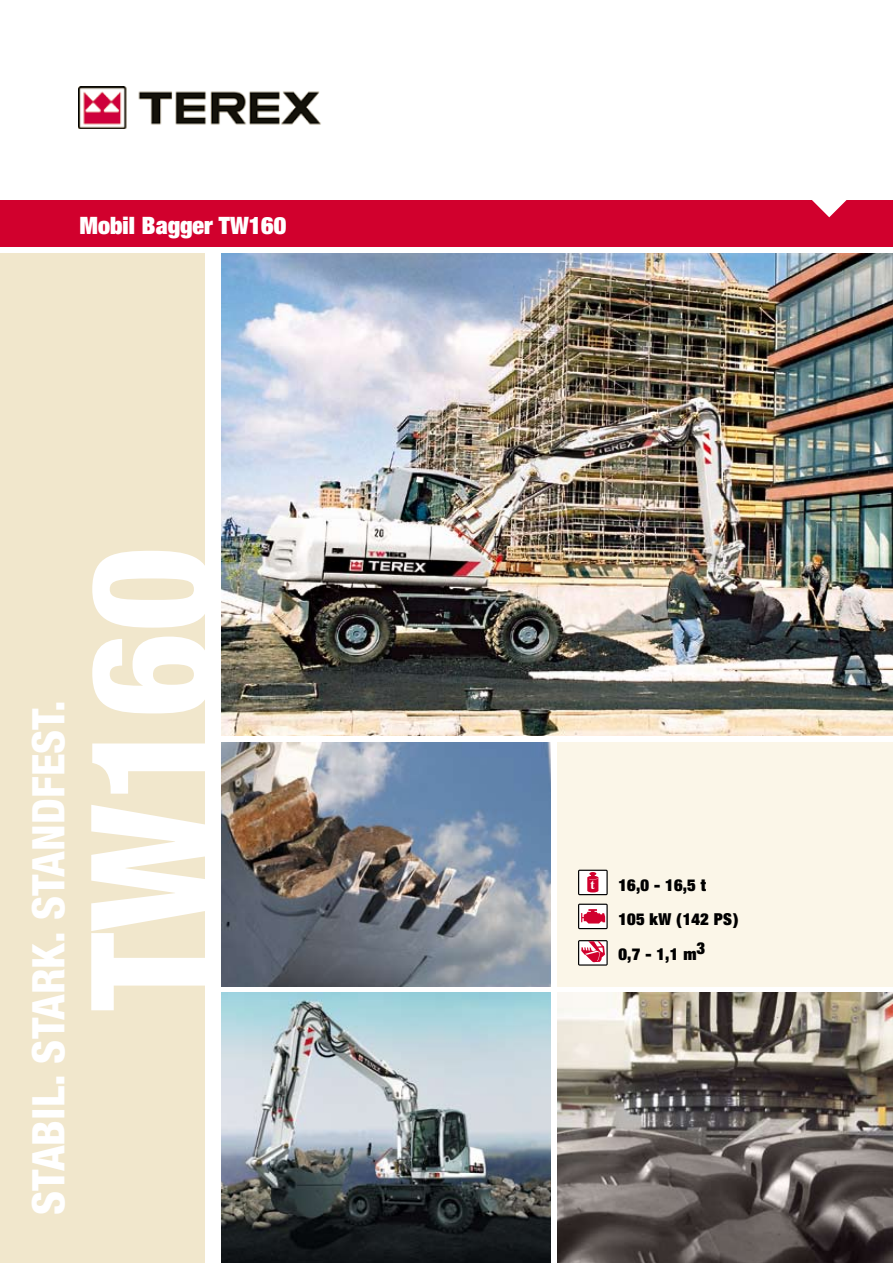
<style>
.page{position:relative;width:893px;height:1263px;background:#fff}
.page>*{position:absolute;margin:0;border:0;box-sizing:border-box;transform-origin:0 0}
.t1{font:800 condensed 165px "Helvetica Neue";color:#fff}
.t2{font:800 condensed 45px "Helvetica Neue";color:#fff}
.t3{font:900 expanded 24px "Helvetica Neue";color:#fff}
.t4{font:900 expanded 16.5px/34.5px "Helvetica Neue";letter-spacing:.01em;color:#000}
.t5{font:700 13.35px "Times";color:#fff}
</style>
<div class="page">
<div style="left:557px;top:742px;width:336px;height:244px;background:#fbf6e8"></div>
<div style="left:0;top:253px;width:205px;height:1010px;background:#f1e7cc"></div>
<div style="left:578px;top:870px;width:30px;height:25px;background:#828282;border-radius:2px"></div>
<div style="left:579px;top:871px;width:27px;height:23px;background:#fff"></div>
<svg style="left:587px;top:872px;width:11px;height:20px"></svg>
<div style="left:578px;top:904px;width:30px;height:25px;background:#828282;border-radius:2px"></div>
<div style="left:579px;top:905px;width:27px;height:23px;background:#fff"></div>
<svg style="left:581px;top:909px;width:24px;height:14px"></svg>
<svg style="left:578px;top:940px;width:30px;height:26px"></svg>
<div style="left:579px;top:941px;width:27px;height:23px;background:#fff"></div>
<svg style="left:579px;top:941px;width:26px;height:22px"></svg>
<div style="left:0;top:200px;width:893px;height:47px;background:#d1002d"></div>
<svg style="left:812px;top:200px;width:35px;height:17px"></svg>
<img style="left:78px;top:87px;width:243px;height:41px">
<img style="left:221px;top:993px;width:330px;height:270px">
<img style="left:557px;top:993px;width:336px;height:270px">
<img style="left:221px;top:742px;width:330px;height:244px">
<img style="left:221px;top:253px;width:672px;height:483px">
<h3 class="t3" style="left:80px;top:210px;width:208px">Mobil Bagger TW160</h3>
<h2 class="t2" style="left:21px;top:1215px;width:515px;rotate:-90deg">Stabil. Stark. Standfest.</h2>
<h1 class="t1" style="left:48px;top:1011px;width:466px;rotate:-90deg">TW160</h1>
<p class="t5" style="left:591px;top:872px;width:6px">t</p>
<p class="t4" style="left:618px;top:867px;width:122px">16,0 - 16,5 t<br>105 kW (142 PS)<br>0,7 - 1,1 m3</p>
</div>
